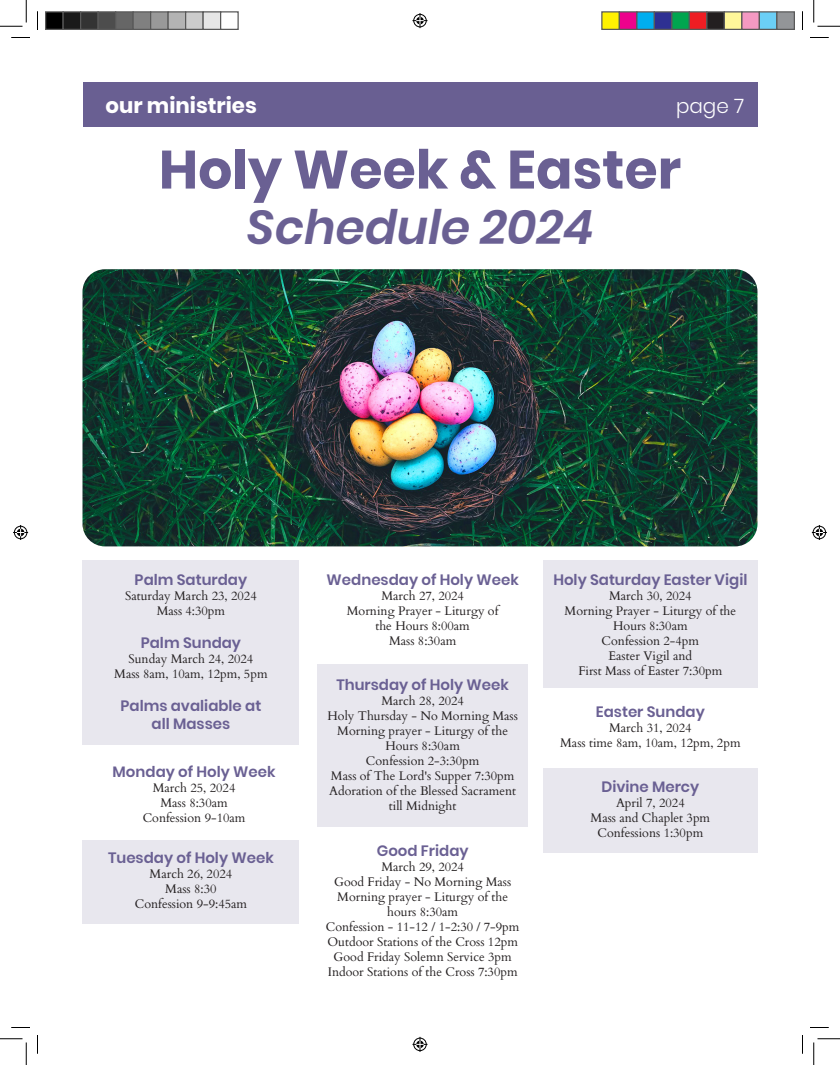
<style>
.page{position:relative;width:840px;height:1065px;background:#fff}
.page>*{position:absolute;margin:0;border:0;box-sizing:border-box;transform-origin:0 0}
.t1{font:700 53.75px "Poppins";color:#6a6093}
.t2{font:italic 600 47.5px "Poppins";color:#6a6093}
.t3{font:700 21.25px "Poppins";color:#fff}
.t4{font:300 20px "Poppins";color:#fff}
.t5{font:600 15px "Poppins";color:#6a6093}
.t6{font:12.5px "Cardo";color:#231f20}
</style>
<div class="page">
<div style="left:83px;top:82px;width:675px;height:46px;background:#695f92"></div>
<img style="left:82px;top:269px;width:676px;height:277px">
<div style="left:82px;top:560px;width:217px;height:185px;background:#e8e7ee"></div>
<div style="left:82px;top:840px;width:217px;height:84px;background:#e8e7ee"></div>
<div style="left:317px;top:664px;width:211px;height:162px;background:#e8e7ee"></div>
<div style="left:543px;top:560px;width:215px;height:128px;background:#e8e7ee"></div>
<div style="left:543px;top:769px;width:215px;height:84px;background:#e8e7ee"></div>
<svg style="left:11px;top:37px;width:19px;height:1px"></svg>
<svg style="left:810px;top:37px;width:19px;height:1px"></svg>
<svg style="left:11px;top:1027px;width:19px;height:1px"></svg>
<svg style="left:810px;top:1027px;width:19px;height:1px"></svg>
<svg style="left:37px;top:11px;width:1px;height:19px"></svg>
<svg style="left:37px;top:1035px;width:1px;height:19px"></svg>
<svg style="left:802px;top:11px;width:1px;height:19px"></svg>
<svg style="left:802px;top:1035px;width:1px;height:19px"></svg>
<svg style="left:0;top:0;width:27px;height:27px"></svg>
<svg style="left:0;top:1039px;width:27px;height:26px"></svg>
<svg style="left:814px;top:0;width:26px;height:27px"></svg>
<svg style="left:814px;top:1039px;width:26px;height:26px"></svg>
<svg style="left:412px;top:13px;width:16px;height:15px"></svg>
<svg style="left:412px;top:1037px;width:16px;height:15px"></svg>
<svg style="left:13px;top:525px;width:15px;height:15px"></svg>
<svg style="left:812px;top:525px;width:15px;height:15px"></svg>
<div style="left:46px;top:12px;width:17px;height:17px;background:#000"></div>
<div style="left:45px;top:11px;width:19px;height:19px;border:1px solid #595959"></div>
<div style="left:63px;top:12px;width:18px;height:17px;background:#1a1a1a"></div>
<div style="left:62px;top:11px;width:19px;height:19px;border:1px solid #595959"></div>
<div style="left:81px;top:12px;width:17px;height:17px;background:#333"></div>
<div style="left:80px;top:11px;width:19px;height:19px;border:1px solid #595959"></div>
<div style="left:98px;top:12px;width:18px;height:17px;background:#4d4d4d"></div>
<div style="left:98px;top:11px;width:18px;height:19px;border:1px solid #595959"></div>
<div style="left:116px;top:12px;width:17px;height:17px;background:#666"></div>
<div style="left:115px;top:11px;width:19px;height:19px;border:1px solid #595959"></div>
<div style="left:133px;top:12px;width:18px;height:17px;background:#808080"></div>
<div style="left:132px;top:11px;width:19px;height:19px;border:1px solid #595959"></div>
<div style="left:151px;top:12px;width:17px;height:17px;background:#999"></div>
<div style="left:150px;top:11px;width:19px;height:19px;border:1px solid #595959"></div>
<div style="left:168px;top:12px;width:18px;height:17px;background:#b3b3b3"></div>
<div style="left:168px;top:11px;width:18px;height:19px;border:1px solid #595959"></div>
<div style="left:186px;top:12px;width:17px;height:17px;background:#ccc"></div>
<div style="left:185px;top:11px;width:19px;height:19px;border:1px solid #595959"></div>
<div style="left:203px;top:12px;width:18px;height:17px;background:#e6e6e6"></div>
<div style="left:202px;top:11px;width:19px;height:19px;border:1px solid #595959"></div>
<div style="left:220px;top:11px;width:19px;height:19px;border:1px solid #595959"></div>
<div style="left:602px;top:12px;width:17px;height:17px;background:#fff101"></div>
<div style="left:601px;top:11px;width:19px;height:19px;border:1px solid #595959"></div>
<div style="left:619px;top:12px;width:18px;height:17px;background:#ed028c"></div>
<div style="left:619px;top:11px;width:19px;height:19px;border:1px solid #595959"></div>
<div style="left:637px;top:12px;width:17px;height:17px;background:#00aeef"></div>
<div style="left:636px;top:11px;width:19px;height:19px;border:1px solid #595959"></div>
<div style="left:654px;top:12px;width:18px;height:17px;background:#2e3092"></div>
<div style="left:654px;top:11px;width:18px;height:19px;border:1px solid #595959"></div>
<div style="left:672px;top:12px;width:17px;height:17px;background:#00a54f"></div>
<div style="left:671px;top:11px;width:19px;height:19px;border:1px solid #595959"></div>
<div style="left:689px;top:12px;width:18px;height:17px;background:#ee1d23"></div>
<div style="left:689px;top:11px;width:19px;height:19px;border:1px solid #595959"></div>
<div style="left:707px;top:12px;width:17px;height:17px;background:#231f20"></div>
<div style="left:706px;top:11px;width:19px;height:19px;border:1px solid #595959"></div>
<div style="left:724px;top:12px;width:18px;height:17px;background:#fff79a"></div>
<div style="left:724px;top:11px;width:18px;height:19px;border:1px solid #595959"></div>
<div style="left:742px;top:12px;width:17px;height:17px;background:#f499c2"></div>
<div style="left:741px;top:11px;width:19px;height:19px;border:1px solid #595959"></div>
<div style="left:759px;top:12px;width:18px;height:17px;background:#6bcff6"></div>
<div style="left:759px;top:11px;width:19px;height:19px;border:1px solid #595959"></div>
<div style="left:777px;top:12px;width:17px;height:17px;background:#939598"></div>
<div style="left:776px;top:11px;width:19px;height:19px;border:1px solid #595959"></div>
<p class="t3" style="left:106px;top:93px;width:153px">our ministries</p>
<p class="t4" style="left:676px;top:94px;width:70px">page 7</p>
<p class="t1" style="left:159px;top:139px;width:524px">Holy Week &amp; Easter</p>
<p class="t2" style="left:247px;top:199px;width:348px">Schedule 2024</p>
<p class="t5" style="left:135px;top:571px;width:114px">Palm Saturday</p>
<p class="t6" style="left:125px;top:586px;width:133px">Saturday March 23, 2024</p>
<p class="t6" style="left:157px;top:601px;width:70px">Mass 4:30pm</p>
<p class="t5" style="left:141px;top:634px;width:102px">Palm Sunday</p>
<p class="t6" style="left:129px;top:649px;width:126px">Sunday March 24, 2024</p>
<p class="t6" style="left:114px;top:664px;width:155px">Mass 8am, 10am, 12pm, 5pm</p>
<p class="t5" style="left:121px;top:697px;width:142px">Palms avaliable at</p>
<p class="t5" style="left:152px;top:715px;width:80px">all Masses</p>
<p class="t5" style="left:113px;top:763px;width:164px">Monday of Holy Week</p>
<p class="t6" style="left:153px;top:778px;width:84px">March 25, 2024</p>
<p class="t6" style="left:160px;top:793px;width:69px">Mass 8:30am</p>
<p class="t6" style="left:143px;top:808px;width:104px">Confession 9-10am</p>
<p class="t5" style="left:108px;top:849px;width:167px">Tuesday of Holy Week</p>
<p class="t6" style="left:150px;top:864px;width:84px">March 26, 2024</p>
<p class="t6" style="left:165px;top:879px;width:53px">Mass 8:30</p>
<p class="t6" style="left:135px;top:894px;width:114px">Confession 9-9:45am</p>
<p class="t5" style="left:327px;top:571px;width:194px">Wednesday of Holy Week</p>
<p class="t6" style="left:381px;top:586px;width:84px">March 27, 2024</p>
<p class="t6" style="left:347px;top:601px;width:153px">Morning Prayer - Liturgy of</p>
<p class="t6" style="left:376px;top:616px;width:96px">the Hours 8:00am</p>
<p class="t6" style="left:389px;top:631px;width:69px">Mass 8:30am</p>
<p class="t5" style="left:336px;top:676px;width:174px">Thursday of Holy Week</p>
<p class="t6" style="left:381px;top:691px;width:84px">March 28, 2024</p>
<p class="t6" style="left:327px;top:706px;width:192px">Holy Thursday - No Morning Mass</p>
<p class="t6" style="left:337px;top:721px;width:172px">Morning prayer - Liturgy of the</p>
<p class="t6" style="left:385px;top:736px;width:76px">Hours 8:30am</p>
<p class="t6" style="left:366px;top:751px;width:115px">Confession 2-3:30pm</p>
<p class="t6" style="left:331px;top:766px;width:185px">Mass of The Lord's Supper 7:30pm</p>
<p class="t6" style="left:329px;top:781px;width:188px">Adoration of the Blessed Sacrament</p>
<p class="t6" style="left:389px;top:796px;width:69px">till Midnight</p>
<p class="t5" style="left:377px;top:842px;width:93px">Good Friday</p>
<p class="t6" style="left:381px;top:857px;width:84px">March 29, 2024</p>
<p class="t6" style="left:334px;top:872px;width:179px">Good Friday - No Morning Mass</p>
<p class="t6" style="left:337px;top:887px;width:172px">Morning prayer - Liturgy of the</p>
<p class="t6" style="left:387px;top:902px;width:72px">hours 8:30am</p>
<p class="t6" style="left:326px;top:917px;width:195px">Confession - 11-12 / 1-2:30 / 7-9pm</p>
<p class="t6" style="left:327px;top:932px;width:192px">Outdoor Stations of the Cross 12pm</p>
<p class="t6" style="left:334px;top:947px;width:180px">Good Friday Solemn Service 3pm</p>
<p class="t6" style="left:328px;top:962px;width:191px">Indoor Stations of the Cross 7:30pm</p>
<p class="t5" style="left:553px;top:571px;width:196px">Holy Saturday Easter Vigil</p>
<p class="t6" style="left:609px;top:586px;width:84px">March 30, 2024</p>
<p class="t6" style="left:565px;top:601px;width:173px">Morning Prayer - Liturgy of the</p>
<p class="t6" style="left:613px;top:616px;width:76px">Hours 8:30am</p>
<p class="t6" style="left:602px;top:631px;width:99px">Confession 2-4pm</p>
<p class="t6" style="left:609px;top:646px;width:85px">Easter Vigil and</p>
<p class="t6" style="left:578px;top:661px;width:145px">First Mass of Easter 7:30pm</p>
<p class="t5" style="left:596px;top:703px;width:110px">Easter Sunday</p>
<p class="t6" style="left:609px;top:718px;width:84px">March 31, 2024</p>
<p class="t6" style="left:560px;top:733px;width:182px">Mass time 8am, 10am, 12pm, 2pm</p>
<p class="t5" style="left:601px;top:778px;width:99px">Divine Mercy</p>
<p class="t6" style="left:616px;top:792px;width:70px">April 7, 2024</p>
<p class="t6" style="left:591px;top:807px;width:121px">Mass and Chaplet 3pm</p>
<p class="t6" style="left:598px;top:822px;width:107px">Confessions 1:30pm</p>
</div>
